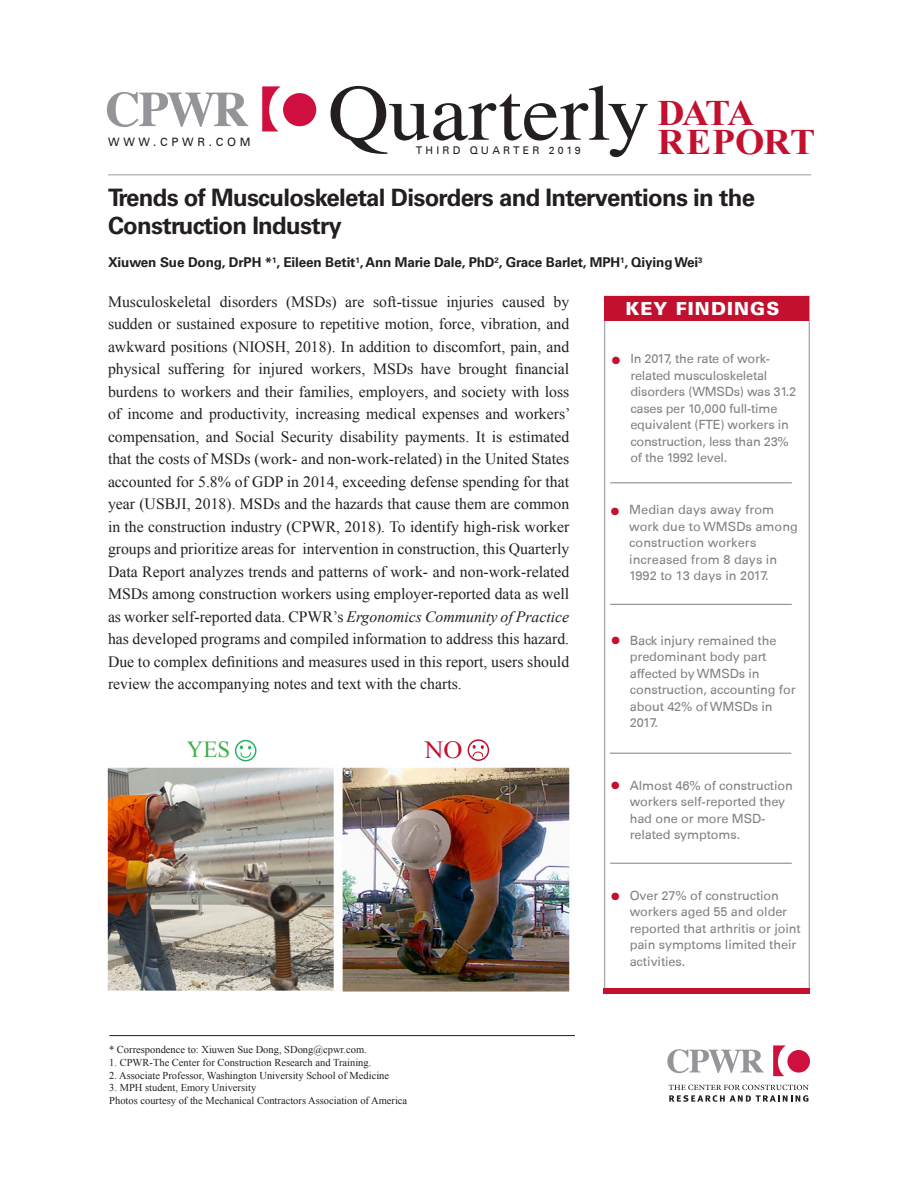
<style>
.page{position:relative;width:918px;height:1188px;background:#fff}
.page>*{position:absolute;margin:0;border:0;box-sizing:border-box;transform-origin:0 0}
.t1{font:79.65px "Times";letter-spacing:-.005em;color:#231f20;scale:1.07 1}
.t2{font:700 35.85px "Times New Roman";letter-spacing:-.02em;color:#c3102e;scale:1.05 1}
.labels{font:24.6px "Times New Roman";color:#c3102e;scale:1.08 1}
._1_Main_Head{font:700 24px/28.5px "Univers";letter-spacing:-.03em;color:#231f20}
.labels-2{font:22.95px "Times New Roman";color:#40ae49}
.t3{font:900 18px "Univers";letter-spacing:.06em;color:#fff}
.t4{font:15.75px/22.5px "Times New Roman";color:#231f20;text-align:justify}
._1_Main_Head-2{font:700 13.5px "Univers";letter-spacing:-.01em;color:#231f20}
.What_s_Inside_Text{font:12.75px/16.5px "Univers 55 Roman";letter-spacing:-.01em;color:#808285}
.Paragraph_Style_1{font:11.55px "Univers 55 Roman";letter-spacing:.32em;color:#231f20}
.t5{font:10.65px "Univers 55 Roman";letter-spacing:.3em;color:#231f20}
._9_Source_Notes_with{font:10.5px/12.8px "Times New Roman";color:#231f20}
.s1{font-family:"Univers";font-weight:900;font-size:21px;color:#c3102e}
.s2{font-style:italic}
</style>
<div class="page">
<svg style="left:107px;top:92px;width:141px;height:35px"></svg>
<svg style="left:262px;top:86px;width:54px;height:46px"></svg>
<hr style="left:108px;top:174px;width:703px;height:2px;background:#bcbdc0">
<div style="left:604px;top:296px;width:206px;height:698px;background:#fff;border:1px solid #a8a9ad"></div>
<div style="left:604px;top:296px;width:205px;height:25px;background:#c3102e"></div>
<svg style="left:669px;top:1085px;width:140px;height:17px"></svg>
<svg style="left:667px;top:1049px;width:97px;height:24px"></svg>
<svg style="left:773px;top:1045px;width:37px;height:31px"></svg>
<div style="left:604px;top:988px;width:206px;height:6px;background:#c3102e"></div>
<hr style="left:610px;top:604px;width:182px;height:1px;background:#7e8083">
<hr style="left:610px;top:753px;width:181px;height:1px;background:#7e8083">
<hr style="left:610px;top:483px;width:182px;height:1px;background:#7e8083">
<hr style="left:610px;top:863px;width:182px;height:1px;background:#7e8083">
<hr style="left:109px;top:1035px;width:466px;height:1px;background:#231f20">
<img style="left:107px;top:767px;width:227px;height:224px">
<img style="left:342px;top:767px;width:228px;height:225px">
<div style="left:235px;top:740px;width:22px;height:21px;border:2px solid #25b363;border-radius:50%"></div>
<svg style="left:240px;top:746px;width:12px;height:13px"></svg>
<div style="left:468px;top:739px;width:21px;height:22px;border:2px solid #c3102e;border-radius:50%"></div>
<svg style="left:472px;top:745px;width:12px;height:13px"></svg>
<p class="t1" style="left:328px;top:68px;width:303px">Quarterly</p>
<p class="t2" style="left:658px;top:88px;width:94px">DATA</p>
<p class="t2" style="left:658px;top:117px;width:152px">REPORT</p>
<p class="_1_Main_Head" style="left:108px;top:183px;width:649px">Trends of Musculoskeletal Disorders and Interventions in the<br>Construction Industry</p>
<p class="_1_Main_Head-2" style="left:108px;top:255px;width:596px">Xiuwen Sue Dong, DrPH *<sup>1</sup>, Eileen Betit<sup>1</sup>, Ann Marie Dale, PhD<sup>2</sup>, Grace Barlet, MPH<sup>1</sup>, Qiying Wei<sup>3</sup></p>
<p class="t3" style="left:625px;top:297px;width:155px">KEY FINDINGS</p>
<p class="What_s_Inside_Text" style="left:630px;top:350px;width:167px;text-indent:-20px"><span class="s1">•</span> In 2017, the rate of work&shy;related musculoskeletal disorders (WMSDs) was 31.2 cases per 10,000 full-time equivalent (FTE) workers in construction, less than 23% of the 1992 level.</p>
<p class="Paragraph_Style_1" style="left:108px;top:135px;width:144px">WWW.CPWR.COM</p>
<p class="t5" style="left:416px;top:144px;width:166px">THIRD QUARTER 2019</p>
<p class="t4" style="left:108px;top:290px;width:464px">Musculoskeletal disorders (MSDs) are soft-tissue injuries caused by sudden or sustained exposure to repetitive motion, force, vibration, and awkward positions (NIOSH, 2018). In addition to discomfort, pain, and physical suffering for injured workers, MSDs have brought financial burdens to workers and their families, employers, and society with loss of income and productivity, increasing medical expenses and workers’ compensation, and Social Security disability payments. It is estimated that the costs of MSDs (work- and non-work-related) in the United States accounted for 5.8% of GDP in 2014, exceeding defense spending for that year (USBJI, 2018). MSDs and the hazards that cause them are common in the construction industry (CPWR, 2018). To identify high-risk worker groups and prioritize areas for intervention in construction, this Quarterly Data Report analyzes trends and patterns of work- and non-work-related MSDs among construction workers using employer-reported data as well as worker self-reported data. CPWR’s <span class="s2">Ergonomics Community of Practice </span>has developed programs and compiled information to address this hazard.<br>Due to complex definitions and measures used in this report, users should review the accompanying notes and text with the charts.</p>
<p class="What_s_Inside_Text" style="left:629px;top:502px;width:170px;text-indent:-20px"><span class="s1">•</span> Median days away from work due to WMSDs among construction workers increased from 8 days in<br>1992 to 13 days in 2017.</p>
<p class="What_s_Inside_Text" style="left:630px;top:632px;width:167px;text-indent:-20px"><span class="s1">•</span> Back injury remained the predominant body part affected by WMSDs in construction, accounting for about 42% of WMSDs in<br>2017.</p>
<p class="labels-2" style="left:187px;top:734px;width:45px">YES</p>
<p class="labels" style="left:424px;top:733px;width:37px">NO</p>
<p class="_9_Source_Notes_with" style="left:109px;top:1043px;width:259px">* Correspondence to: Xiuwen Sue Dong, SDong@cpwr.com.</p>
<p class="_9_Source_Notes_with" style="left:109px;top:1056px;width:264px">1. CPWR-The Center for Construction Research and Training.</p>
<p class="_9_Source_Notes_with" style="left:109px;top:1068px;width:281px">2. Associate Professor, Washington University School of Medicine</p>
<p class="_9_Source_Notes_with" style="left:109px;top:1081px;width:300px">3. MPH student, Emory University<br>Photos courtesy of the Mechanical Contractors Association of America</p>
<p class="What_s_Inside_Text" style="left:630px;top:777px;width:165px;text-indent:-20px"><span class="s1">•</span> Almost 46% of construction workers self-reported they had one or more MSD&shy;related symptoms.</p>
<p class="What_s_Inside_Text" style="left:630px;top:887px;width:173px;text-indent:-20px"><span class="s1">•</span> Over 27% of construction workers aged 55 and older reported that arthritis or joint pain symptoms limited their activities.</p>
</div>
